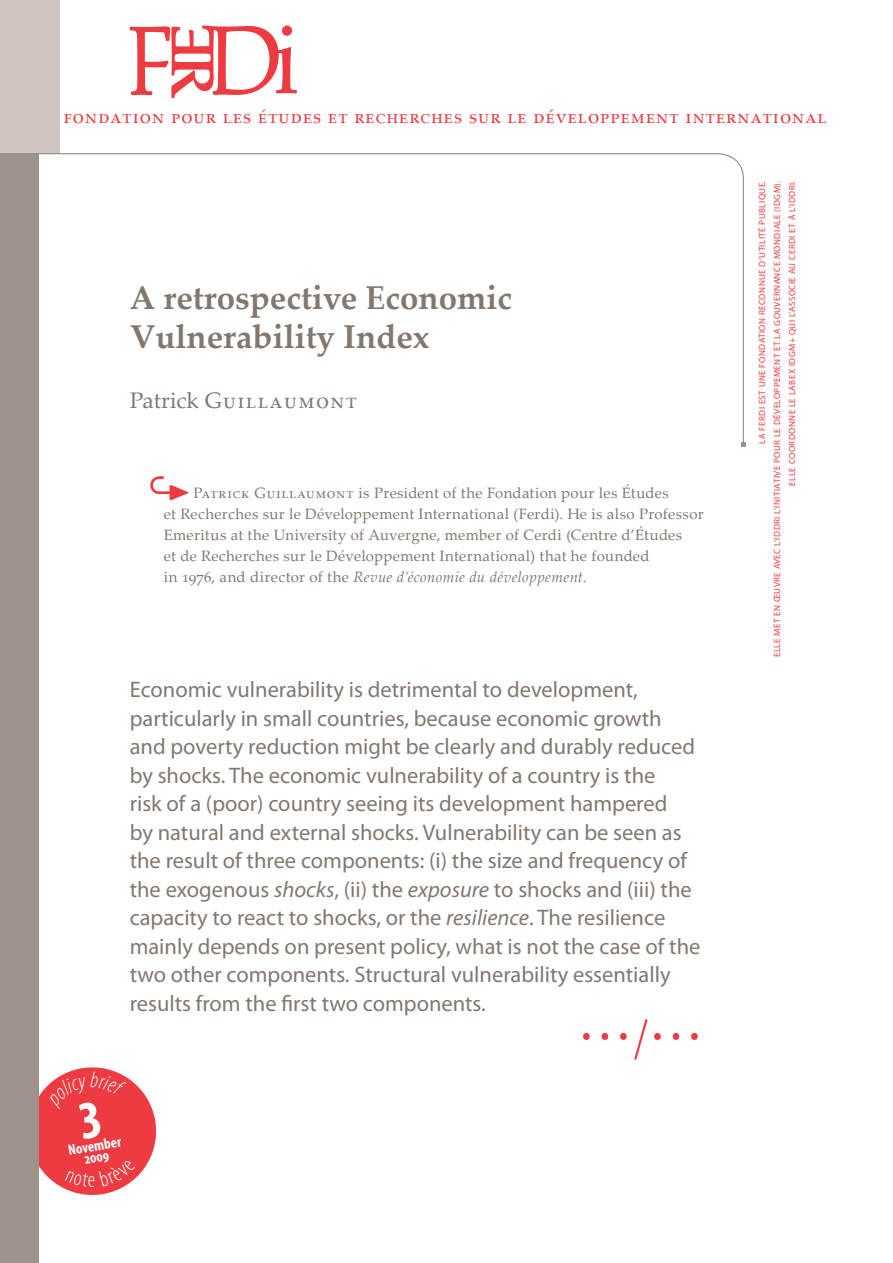
<style>
.page{position:relative;width:893px;height:1263px;background:#fff}
.page>*{position:absolute;margin:0;border:0;box-sizing:border-box;transform-origin:0 0}
.t1{font:55.5px "Myriad Pro";color:#ee3a41}
.Titre_a{font:700 33px/39px "Palatino Linotype";color:#83786f}
.Début_texte{font:22.5px/28.5px "Myriad Pro";color:#83786f}
.Auteurs{font:22.5px "Palatino Linotype";letter-spacing:.03em;color:#83786f}
.t2{font:19.5px "Palatino Linotype";letter-spacing:.05em;color:#ee3a41}
.Bio_auteurs{font:15px/21px "Palatino Linotype";letter-spacing:.02em;color:#83786f}
.t3{font:700 condensed 15px "Myriad Pro";color:#fff}
.t4{font:9px/15px "Myriad Pro";letter-spacing:.05em;color:#ee3a41;text-align:right}
.s1{font-style:italic}
.s2{font-weight:300;font-stretch:condensed}
</style>
<div class="page">
<svg style="left:130px;top:25px;width:167px;height:73px"></svg>
<div style="left:0;top:0;width:60px;height:153px;background:#cfc6c2"></div>
<svg style="left:150px;top:476px;width:38px;height:24px"></svg>
<div style="left:0;top:153px;width:38px;height:1110px;background:#9e928b"></div>
<svg style="left:38px;top:153px;width:706px;height:293px"></svg>
<svg style="left:741px;top:442px;width:5px;height:5px"></svg>
<svg style="left:38px;top:1062px;width:119px;height:138px"></svg>
<p class="t2" style="left:64px;top:103px;width:764px">fondation pour les études et recherches sur le développement international</p>
<p class="Titre_a" style="left:130px;top:277px;width:384px">A retrospective Economic<br>Vulnerability Index</p>
<p class="Auteurs" style="left:130px;top:384px;width:228px">Patrick Guillaumont</p>
<p class="Bio_auteurs" style="left:164px;top:482px;width:541px;text-indent:30px">Patr ick Guillaumont is President of the Fondation pour les Études<br>et Recherches sur le Développement International (Ferdi). He is also Professor Emeritus at the University of Auvergne, member of Cerdi (Centre d’Études<br>et de Recherches sur le Développement International) that he founded<br>in 1976, and director of the <span class="s1">Revue d’économie du développement</span>.</p>
<p class="Début_texte" style="left:130px;top:675px;width:572px">Economic vulnerability is detrimental to development, particularly in small countries, because economic growth and poverty reduction might be clearly and durably reduced by shocks. The economic vulnerability of a country is the<br>risk of a (poor) country seeing its development hampered<br>by natural and external shocks. Vulnerability can be seen as the result of three components: (i) the size and frequency of the exogenous <span class="s1">shocks</span>, (ii) the <span class="s1">exposure</span> to shocks and (iii) the capacity to react to shocks, or the <span class="s1">resilience</span>. The resilience mainly depends on present policy, what is not the case of the two other components. Structural vulnerability essentially results from the first two components.</p>
<p class="t1" style="left:577px;top:986px;width:128px">…<span class="s2">/</span>…</p>
<p class="t3" style="left:67px;top:1141px;width:55px;rotate:-10deg">November</p>
<p class="t3" style="left:83px;top:1150px;width:26px;rotate:-10deg">2009</p>
<p class="t4" style="left:754px;top:657px;width:478px;rotate:-90deg">LA FERDI EST UNE FONDATION RECONNUE D’UTILITÉ PUBLIQUE.<br>ELLE MET EN ŒUVRE AVEC L’IDDRI L’INITIATIVE POUR LE DÉVELOPPEMENT ET LA GOUVERNANCE MONDIALE (IDGM).<br>ELLE COORDONNE LE LABEX IDGM+ QUI L’ASSOCIE AU CERDI ET À L’IDDRI.</p>
</div>
